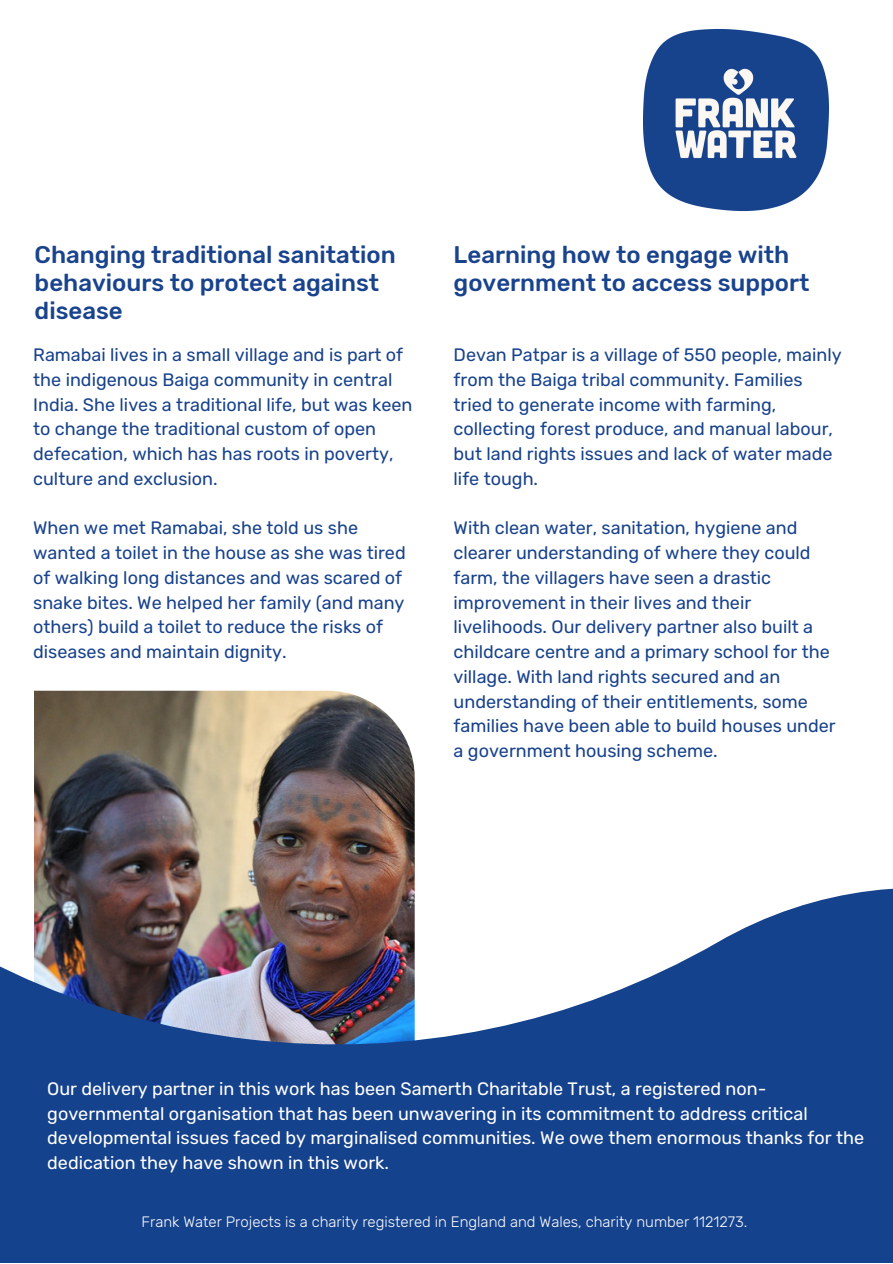
<style>
.page{position:relative;width:893px;height:1264px;background:#fff}
.page>*{position:absolute;margin:0;border:0;box-sizing:border-box;transform-origin:0 0}
.t1{font:500 24px/28px "Rubik";color:#19438c}
.t2{font:18px/24.8px "Rubik";color:#19438c}
.t3{font:18px/24.8px "Rubik";color:#fff}
.t4{font:300 15px "Rubik";color:#fff}
</style>
<div class="page">
<img style="left:643px;top:28px;width:185px;height:184px">
<img style="left:34px;top:690px;width:380px;height:141px">
<svg style="left:0;top:831px;width:892px;height:431px;fill:#15428d"></svg>
<p class="t1" style="left:35px;top:240px;width:362px">Changing traditional sanitation behaviours to protect against disease</p>
<p class="t2" style="left:33px;top:343px;width:380px">Ramabai lives in a small village and is part of the indigenous Baiga community in central India. She lives a traditional life, but was keen to change the traditional custom of open defecation, which has has roots in poverty, culture and exclusion.</p>
<p class="t2" style="left:33px;top:516px;width:374px">When we met Ramabai, she told us she wanted a toilet in the house as she was tired of walking long distances and was scared of snake bites. We helped her family (and many others) build a toilet to reduce the risks of diseases and maintain dignity.</p>
<p class="t1" style="left:453px;top:240px;width:357px">Learning how to engage with government to access support</p>
<p class="t2" style="left:453px;top:343px;width:389px">Devan Patpar is a village of 550 people, mainly from the Baiga tribal community. Families tried to generate income with farming, collecting forest produce, and manual labour, but land rights issues and lack of water made life tough.</p>
<p class="t2" style="left:453px;top:516px;width:383px">With clean water, sanitation, hygiene and clearer understanding of where they could farm, the villagers have seen a drastic improvement in their lives and their livelihoods. Our delivery partner also built a childcare centre and a primary school for the village. With land rights secured and an understanding of their entitlements, some families have been able to build houses under a government housing scheme.</p>
<p class="t3" style="left:47px;top:1076px;width:818px">Our delivery partner in this work has been Samerth Charitable Trust, a registered non&shy;governmental organisation that has been unwavering in its commitment to address critical developmental issues faced by marginalised communities. We owe them enormous thanks for the dedication they have shown in this work.</p>
<p class="t4" style="left:141px;top:1212px;width:607px">Frank Water Projects is a charity registered in England and Wales, charity number 1121273.</p>
</div>
